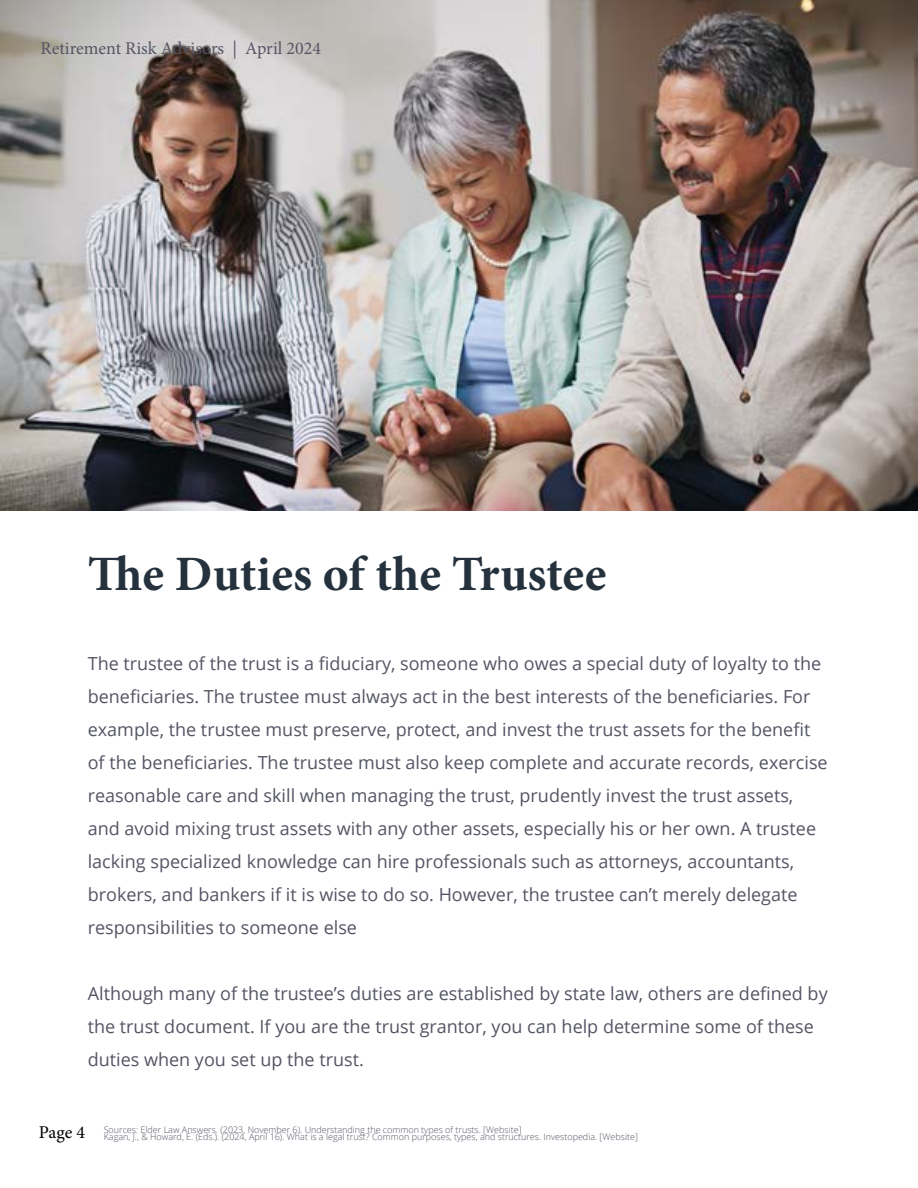
<style>
.page{position:relative;width:918px;height:1188px;background:#fff}
.page>*{position:absolute;margin:0;border:0;box-sizing:border-box;transform-origin:0 0}
.t1{font:700 49.5px "Minion Pro";color:#25323d}
.t2{font:18px/33px "Open Sans";color:#545564}
.t3{font:18px "Minion Pro";color:#545564}
.t4{font:18px "Minion Pro";color:#000}
.t5{font:300 9px/7.5px "Open Sans";color:#545564}
</style>
<div class="page">
<img style="left:0;top:0;width:918px;height:511px">
<p class="t3" style="left:40px;top:36px;width:282px">Retirement Risk Advisors | April 2024</p>
<h1 class="t1" style="left:88px;top:539px;width:520px">The Duties of the Trustee</h1>
<p class="t2" style="left:88px;top:646px;width:741px">The trustee of the trust is a fiduciary, someone who owes a special duty of loyalty to the beneficiaries. The trustee must always act in the best interests of the beneficiaries. For example, the trustee must preserve, protect, and invest the trust assets for the benefit of the beneficiaries. The trustee must also keep complete and accurate records, exercise reasonable care and skill when managing the trust, prudently invest the trust assets, and avoid mixing trust assets with any other assets, especially his or her own. A trustee lacking specialized knowledge can hire professionals such as attorneys, accountants, brokers, and bankers if it is wise to do so. However, the trustee can’t merely delegate responsibilities to someone else</p>
<p class="t2" style="left:88px;top:976px;width:741px">Although many of the trustee’s duties are established by state law, others are defined by the trust document. If you are the trust grantor, you can help determine some of these duties when you set up the trust.</p>
<p class="t4" style="left:39px;top:1121px;width:48px">Page 4</p>
<p class="t5" style="left:104px;top:1125px;width:536px">Sources: Elder Law Answers. (2023, November 6). Understanding the common types of trusts. [Website]<br>Kagan, J., &amp; Howard, E. (Eds.). (2024, April 16). What is a legal trust? Common purposes, types, and structures. Investopedia. [Website]</p>
</div>
